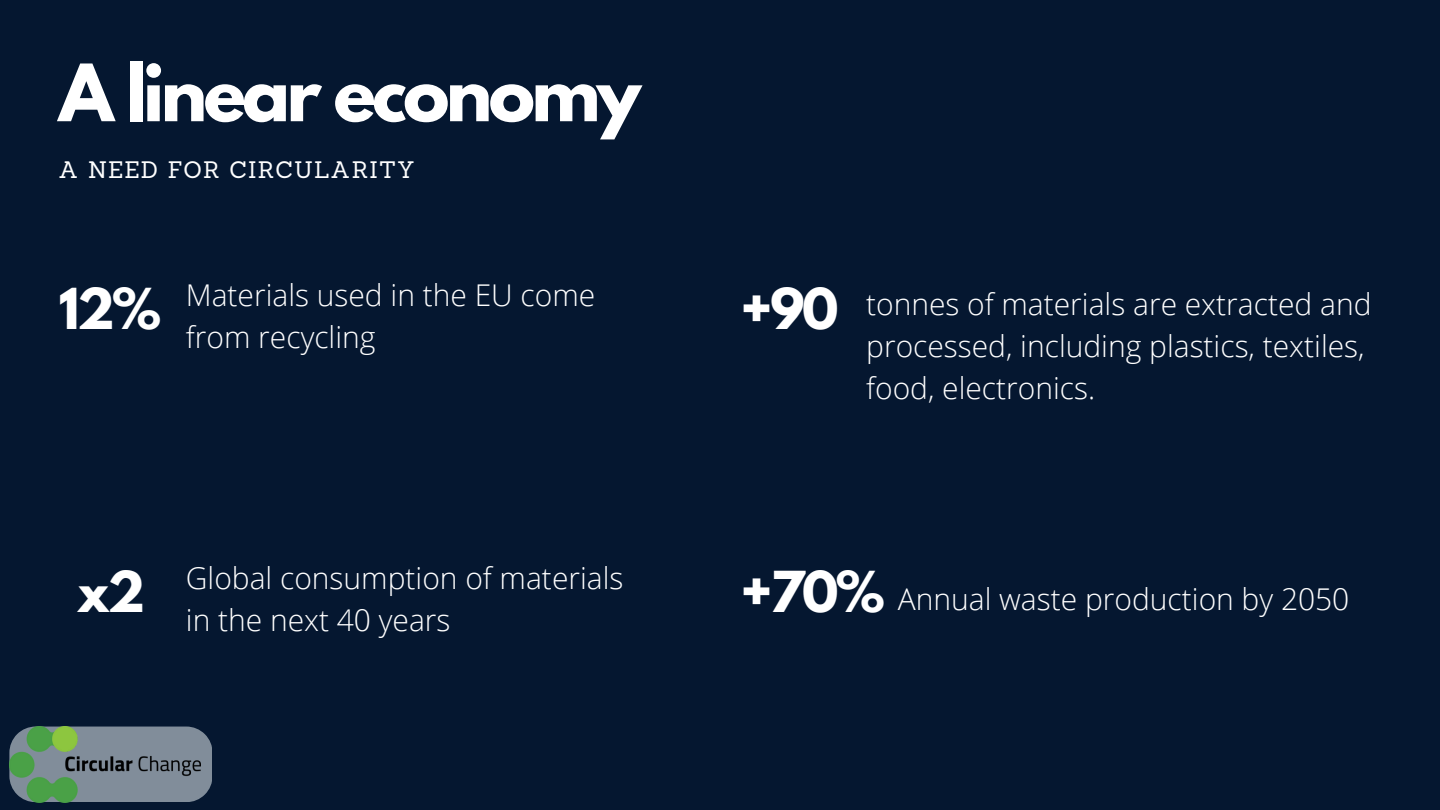
<style>
.page{position:relative;width:1440px;height:810px;background:#051730}
.page>*{position:absolute;margin:0;border:0;box-sizing:border-box;transform-origin:0 0}
.t1{font:700 70px "League Spartan";letter-spacing:-.05em;color:#fff}
.t2{font:700 50px "League Spartan";letter-spacing:-.05em;color:#fff}
.t3{font:300 30px/42px "Open Sans";color:#fff}
.t4{font:23.2px "Sanchez";letter-spacing:.05em;color:#fff}
</style>
<div class="page">
<svg style="left:201px;top:731px;width:11px;height:67px"></svg>
<img style="left:9px;top:727px;width:192px;height:75px">
<p class="t1" style="left:59px;top:58px;width:584px">A linear economy</p>
<p class="t4" style="left:59px;top:155px;width:357px">A NEED FOR CIRCULARITY</p>
<p class="t2" style="left:59px;top:284px;width:104px">12%</p>
<p class="t3" style="left:186px;top:273px;width:411px">Materials used in the EU come from recycling</p>
<p class="t2" style="left:741px;top:284px;width:99px">+90</p>
<p class="t3" style="left:866px;top:282px;width:507px">tonnes of materials are extracted and processed, including plastics, textiles, food, electronics.</p>
<p class="t3" style="left:186px;top:556px;width:439px">Global consumption of materials in the next 40 years</p>
<p class="t2" style="left:77px;top:567px;width:69px">x2</p>
<p class="t2" style="left:741px;top:567px;width:145px">+70%</p>
<p class="t3" style="left:898px;top:577px;width:453px">Annual waste production by 2050</p>
</div>
